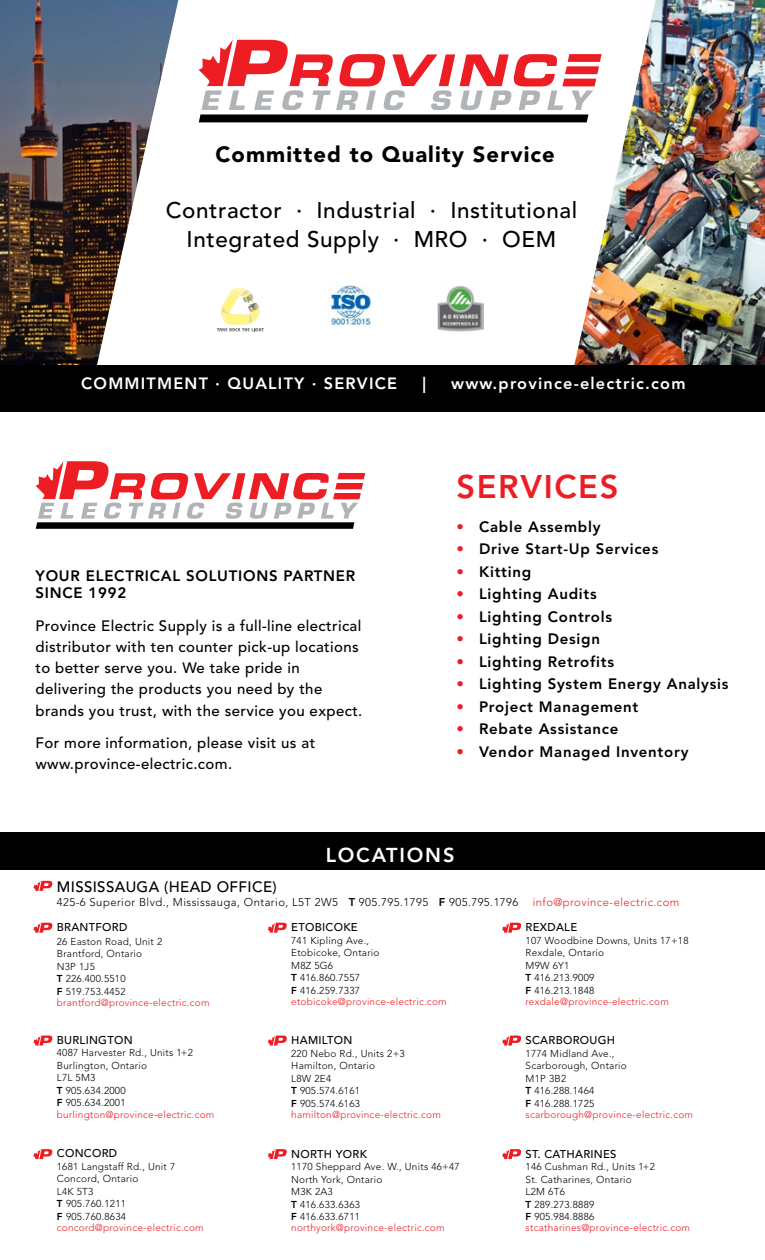
<style>
.page{position:relative;width:765px;height:1260px;background:#fff}
.page>*{position:absolute;margin:0;border:0;box-sizing:border-box;transform-origin:0 0}
.t1{font:800 32.5px "Avenir LT Std";letter-spacing:.05em;color:#ed1d24}
.t2{font:500 22.5px/28.8px "Avenir LT Std";letter-spacing:.025em;color:#000;text-align:center}
.t3{font:900 22px "Avenir LT Std";letter-spacing:.05em;color:#000}
.t4{font:800 20px "Avenir LT Std";letter-spacing:.09em;color:#fff}
.t5{font:800 16.25px "Avenir LT Std";letter-spacing:.075em;color:#fff}
.t6{font:500 15px/21.2px "Avenir LT Std";letter-spacing:.025em;color:#000}
.t7{font:800 15px/17.5px "Avenir LT Std";letter-spacing:.05em;color:#000}
.t8{font:500 11.25px "Avenir LT Std";letter-spacing:.025em;color:#000}
.t9{font:300 11.25px "Avenir LT Std";letter-spacing:.04em;color:#000}
.t10{font:300 11.25px "Avenir LT Std";letter-spacing:.04em;color:#ed1d24}
.t11{font:300 10px/12.5px "Avenir LT Std";letter-spacing:.025em;color:#000}
.t12{font:300 10px "Avenir LT Std";letter-spacing:.025em;color:#ed1d24}
.s1{color:#ed1d24}
.s2{font-weight:800}
</style>
<div class="page">
<img style="left:656px;top:0;width:109px;height:365px">
<img style="left:0;top:0;width:89px;height:365px">
<svg style="left:89px;top:0;width:567px;height:365px"></svg>
<div style="left:0;top:832px;width:765px;height:38px;background:#000"></div>
<svg style="left:267px;top:1036px;width:20px;height:10px"></svg>
<svg style="left:502px;top:1036px;width:20px;height:10px"></svg>
<svg style="left:33px;top:1036px;width:20px;height:10px"></svg>
<svg style="left:267px;top:1149px;width:20px;height:10px"></svg>
<svg style="left:502px;top:1149px;width:20px;height:10px"></svg>
<svg style="left:33px;top:1149px;width:20px;height:10px"></svg>
<svg style="left:267px;top:923px;width:20px;height:10px"></svg>
<svg style="left:33px;top:923px;width:20px;height:10px"></svg>
<svg style="left:33px;top:881px;width:20px;height:10px"></svg>
<svg style="left:502px;top:923px;width:20px;height:10px"></svg>
<svg style="left:194px;top:40px;width:408px;height:82px"></svg>
<img style="left:438px;top:286px;width:45px;height:45px">
<img style="left:327px;top:286px;width:47px;height:39px">
<div style="left:0;top:365px;width:765px;height:47px;background:#000"></div>
<svg style="left:217px;top:288px;width:47px;height:43px"></svg>
<svg style="left:35px;top:461px;width:330px;height:68px"></svg>
<h3 class="t3" style="left:215px;top:141px;width:341px">Committed to Quality Service</h3>
<h2 class="t2" style="left:166px;top:197px;width:413px">Contractor · Industrial · Institutional<br>Integrated Supply · MRO · OEM</h2>
<h3 class="t5" style="left:81px;top:374px;width:317px">COMMITMENT · QUALITY · SERVICE</h3>
<h3 class="t5" style="left:422px;top:374px;width:5px">|</h3>
<h3 class="t5" style="left:451px;top:374px;width:236px">www.province-electric.com</h3>
<h3 class="t7" style="left:36px;top:567px;width:321px">YOUR ELECTRICAL SOLUTIONS PARTNER<br>SINCE 1992</h3>
<h3 class="t6" style="left:36px;top:615px;width:328px">Province Electric Supply is a full-line electrical distributor with ten counter pick-up locations to better serve you. We take pride in delivering the products you need by the brands you trust, with the service you expect.</h3>
<h3 class="t6" style="left:36px;top:733px;width:281px">For more information, please visit us at www.province-electric.com.</h3>
<h1 class="t1" style="left:457px;top:468px;width:163px">SERVICES</h1>
<h3 class="t7" style="left:457px;top:518px;width:145px"><span class="s1">•</span> Cable Assembly</h3>
<h3 class="t7" style="left:457px;top:540px;width:203px"><span class="s1">•</span> Drive Start-Up Services</h3>
<h3 class="t7" style="left:457px;top:563px;width:76px"><span class="s1">•</span> Kitting</h3>
<h3 class="t7" style="left:457px;top:585px;width:142px"><span class="s1">•</span> Lighting Audits</h3>
<h3 class="t7" style="left:457px;top:608px;width:157px"><span class="s1">•</span> Lighting Controls</h3>
<h3 class="t7" style="left:457px;top:630px;width:145px"><span class="s1">•</span> Lighting Design</h3>
<h3 class="t7" style="left:457px;top:653px;width:159px"><span class="s1">•</span> Lighting Retrofits</h3>
<h3 class="t7" style="left:457px;top:675px;width:273px"><span class="s1">•</span> Lighting System Energy Analysis</h3>
<h3 class="t7" style="left:457px;top:698px;width:183px"><span class="s1">•</span> Project Management</h3>
<h3 class="t7" style="left:457px;top:720px;width:164px"><span class="s1">•</span> Rebate Assistance</h3>
<h3 class="t7" style="left:457px;top:743px;width:233px"><span class="s1">•</span> Vendor Managed Inventory</h3>
<h3 class="t4" style="left:326px;top:843px;width:130px">LOCATIONS</h3>
<h3 class="t6" style="left:57px;top:877px;width:221px">MISSISSAUGA (HEAD OFFICE)</h3>
<p class="t9" style="left:57px;top:895px;width:463px">425-6 Superior Blvd., Mississauga, Ontario, L5T 2W5 <span class="s2">T</span> 905.795.1795 <span class="s2">F</span> 905.795.1796</p>
<p class="t10" style="left:533px;top:895px;width:148px">info@province-electric.com</p>
<p class="t8" style="left:57px;top:921px;width:72px">BRANTFORD</p>
<p class="t11" style="left:57px;top:935px;width:107px">26 Easton Road, Unit 2<br>Brantford, Ontario<br>N3P 1J5<br><span class="s2">T</span> 226.400.5510<br><span class="s2">F</span> 519.753.4452</p>
<p class="t12" style="left:57px;top:997px;width:154px">brantford@province-electric.com</p>
<p class="t8" style="left:57px;top:1033px;width:77px">BURLINGTON</p>
<p class="t11" style="left:57px;top:1047px;width:138px">4087 Harvester Rd., Units 1+2<br>Burlington, Ontario<br>L7L 5M3<br><span class="s2">T</span> 905.634.2000<br><span class="s2">F</span> 905.634.2001</p>
<p class="t12" style="left:57px;top:1108px;width:159px">burlington@province-electric.com</p>
<p class="t8" style="left:57px;top:1147px;width:62px">CONCORD</p>
<p class="t11" style="left:57px;top:1160px;width:120px">1681 Langstaff Rd., Unit 7<br>Concord, Ontario<br>L4K 5T3<br><span class="s2">T</span> 905.760.1211<br><span class="s2">F</span> 905.760.8634</p>
<p class="t12" style="left:57px;top:1222px;width:148px">concord@province-electric.com</p>
<p class="t8" style="left:291px;top:921px;width:68px">ETOBICOKE</p>
<p class="t11" style="left:291px;top:934px;width:90px">741 Kipling Ave.,<br>Etobicoke, Ontario<br>M8Z 5G6<br><span class="s2">T</span> 416.860.7557<br><span class="s2">F</span> 416.259.7337</p>
<p class="t12" style="left:291px;top:996px;width:157px">etobicoke@province-electric.com</p>
<p class="t8" style="left:291px;top:1034px;width:63px">HAMILTON</p>
<p class="t11" style="left:291px;top:1047px;width:115px">220 Nebo Rd., Units 2+3<br>Hamilton, Ontario<br>L8W 2E4<br><span class="s2">T</span> 905.574.6161<br><span class="s2">F</span> 905.574.6163</p>
<p class="t12" style="left:291px;top:1109px;width:151px">hamilton@province-electric.com</p>
<p class="t8" style="left:291px;top:1147px;width:77px">NORTH YORK</p>
<p class="t11" style="left:291px;top:1161px;width:170px">1170 Sheppard Ave. W., Units 46+47<br>North York, Ontario<br>M3K 2A3<br><span class="s2">T</span> 416.633.6363<br><span class="s2">F</span> 416.633.6711</p>
<p class="t12" style="left:291px;top:1222px;width:155px">northyork@province-electric.com</p>
<p class="t8" style="left:526px;top:921px;width:53px">REXDALE</p>
<p class="t11" style="left:526px;top:934px;width:165px">107 Woodbine Downs, Units 17+18<br>Rexdale, Ontario<br>M9W 6Y1<br><span class="s2">T</span> 416.213.9009<br><span class="s2">F</span> 416.213.1848</p>
<p class="t12" style="left:526px;top:996px;width:145px">rexdale@province-electric.com</p>
<p class="t8" style="left:526px;top:1034px;width:91px">SCARBOROUGH</p>
<p class="t11" style="left:526px;top:1047px;width:103px">1774 Midland Ave.,<br>Scarborough, Ontario<br>M1P 3B2<br><span class="s2">T</span> 416.288.1464<br><span class="s2">F</span> 416.288.1725</p>
<p class="t12" style="left:526px;top:1109px;width:169px">scarborough@province-electric.com</p>
<p class="t8" style="left:526px;top:1147px;width:92px">ST. CATHARINES</p>
<p class="t11" style="left:526px;top:1161px;width:131px">146 Cushman Rd., Units 1+2<br>St. Catharines, Ontario<br>L2M 6T6<br><span class="s2">T</span> 289.273.8889<br><span class="s2">F</span> 905.984.8886</p>
<p class="t12" style="left:526px;top:1222px;width:166px">stcatharines@province-electric.com</p>
</div>
